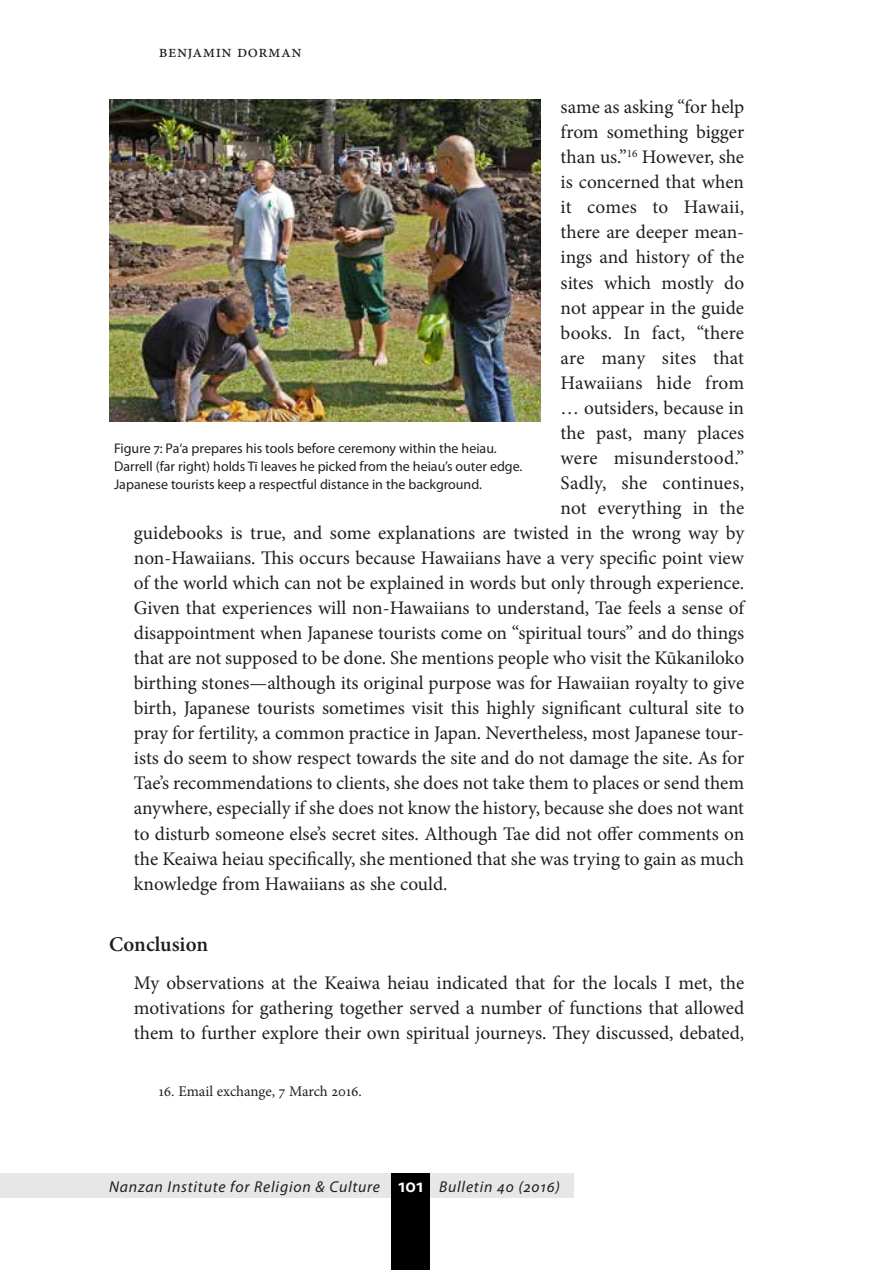
<style>
.page{position:relative;width:893px;height:1270px;background:#fff}
.page>*{position:absolute;margin:0;border:0;box-sizing:border-box;transform-origin:0 0}
.t1{font:600 21px "Minion Pro";letter-spacing:-.005em;color:#221e1f}
.t2{font:19.25px/25px "Minion Pro";letter-spacing:-.005em;color:#221e1f;text-align:justify}
.t3{font:17.5px "Minion Pro";letter-spacing:.025em;color:#221e1f}
.t4{font:italic 15.75px "Myriad Pro";letter-spacing:.05em;color:#221e1f}
.t5{font:14.88px "Minion Pro";letter-spacing:-.005em;color:#221e1f}
.t6{font:14px/18.4px "Myriad Pro";color:#221e1f}
.s1{font-weight:600;font-style:normal;font-size:19.25px;color:#fff}
</style>
<div class="page">
<div style="left:0;top:1173px;width:573px;height:25px;background:#e6e7e8"></div>
<div style="left:391px;top:1173px;width:39px;height:97px;background:#000"></div>
<img style="left:109px;top:99px;width:432px;height:323px">
<p class="t3" style="left:159px;top:40px;width:144px">benjamin dorman</p>
<p class="t2" style="left:561px;top:95px;width:185px">same as asking “for help</p>
<p class="t2" style="left:561px;top:120px;width:185px">from something bigger</p>
<p class="t2" style="left:561px;top:145px;width:185px">than us.”<sup>16</sup> However, she</p>
<p class="t2" style="left:561px;top:170px;width:185px">is concerned that when</p>
<p class="t2" style="left:561px;top:195px;width:185px">it comes to Hawaii,</p>
<p class="t2" style="left:561px;top:220px;width:185px">there are deeper mean-</p>
<p class="t2" style="left:561px;top:245px;width:185px">ings and history of the</p>
<p class="t2" style="left:561px;top:270px;width:185px">sites which mostly do</p>
<p class="t2" style="left:561px;top:295px;width:185px">not appear in the guide</p>
<p class="t2" style="left:561px;top:320px;width:185px">books. In fact, “there</p>
<p class="t2" style="left:561px;top:345px;width:185px">are many sites that</p>
<p class="t2" style="left:561px;top:370px;width:185px">Hawaiians hide from</p>
<p class="t2" style="left:561px;top:395px;width:185px">… outsiders, because in</p>
<p class="t2" style="left:561px;top:420px;width:185px">the past, many places</p>
<p class="t2" style="left:561px;top:445px;width:185px">were misunderstood.”</p>
<p class="t2" style="left:561px;top:470px;width:185px">Sadly, she continues,</p>
<p class="t2" style="left:561px;top:495px;width:185px">not everything in the</p>
<p class="t2" style="left:134px;top:520px;width:612px">guidebooks is true, and some explanations are twisted in the wrong way by</p>
<p class="t2" style="left:134px;top:545px;width:612px">non-Hawaiians. This occurs because Hawaiians have a very specific point view</p>
<p class="t2" style="left:134px;top:570px;width:612px">of the world which can not be explained in words but only through experience.</p>
<p class="t2" style="left:134px;top:596px;width:612px">Given that experiences will non-Hawaiians to understand, Tae feels a sense of</p>
<p class="t2" style="left:134px;top:621px;width:612px">disappointment when Japanese tourists come on “spiritual tours” and do things</p>
<p class="t2" style="left:134px;top:646px;width:612px">that are not supposed to be done. She mentions people who visit the Kūkaniloko</p>
<p class="t2" style="left:134px;top:671px;width:612px">birthing stones—although its original purpose was for Hawaiian royalty to give</p>
<p class="t2" style="left:134px;top:696px;width:612px">birth, Japanese tourists sometimes visit this highly significant cultural site to</p>
<p class="t2" style="left:134px;top:721px;width:612px">pray for fertility, a common practice in Japan. Nevertheless, most Japanese tour-</p>
<p class="t2" style="left:134px;top:746px;width:612px">ists do seem to show respect towards the site and do not damage the site. As for</p>
<p class="t2" style="left:134px;top:771px;width:612px">Tae’s recommendations to clients, she does not take them to places or send them</p>
<p class="t2" style="left:134px;top:796px;width:612px">anywhere, especially if she does not know the history, because she does not want</p>
<p class="t2" style="left:134px;top:821px;width:612px">to disturb someone else’s secret sites. Although Tae did not offer comments on</p>
<p class="t2" style="left:134px;top:846px;width:612px">the Keaiwa heiau specifically, she mentioned that she was trying to gain as much</p>
<p class="t2" style="left:134px;top:871px;width:315px">knowledge from Hawaiians as she could.</p>
<p class="t6" style="left:114px;top:439px;width:410px">Figure 7: Pa‘a prepares his tools before ceremony within the heiau.<br>Darrell (far right) holds Tī leaves he picked from the heiau’s outer edge.<br>Japanese tourists keep a respectful distance in the background.</p>
<p class="t1" style="left:109px;top:930px;width:100px">Conclusion</p>
<p class="t2" style="left:134px;top:970px;width:612px">My observations at the Keaiwa heiau indicated that for the locals I met, the motivations for gathering together served a number of functions that allowed them to further explore their own spiritual journeys. They discussed, debated,</p>
<p class="t5" style="left:159px;top:1082px;width:205px">16. Email exchange, 7 March 2016.</p>
<p class="t4" style="left:109px;top:1176px;width:452px">Nanzan Institute for Religion &amp; Culture <span class="s1">101</span> Bulletin 40 (2016)</p>
</div>
